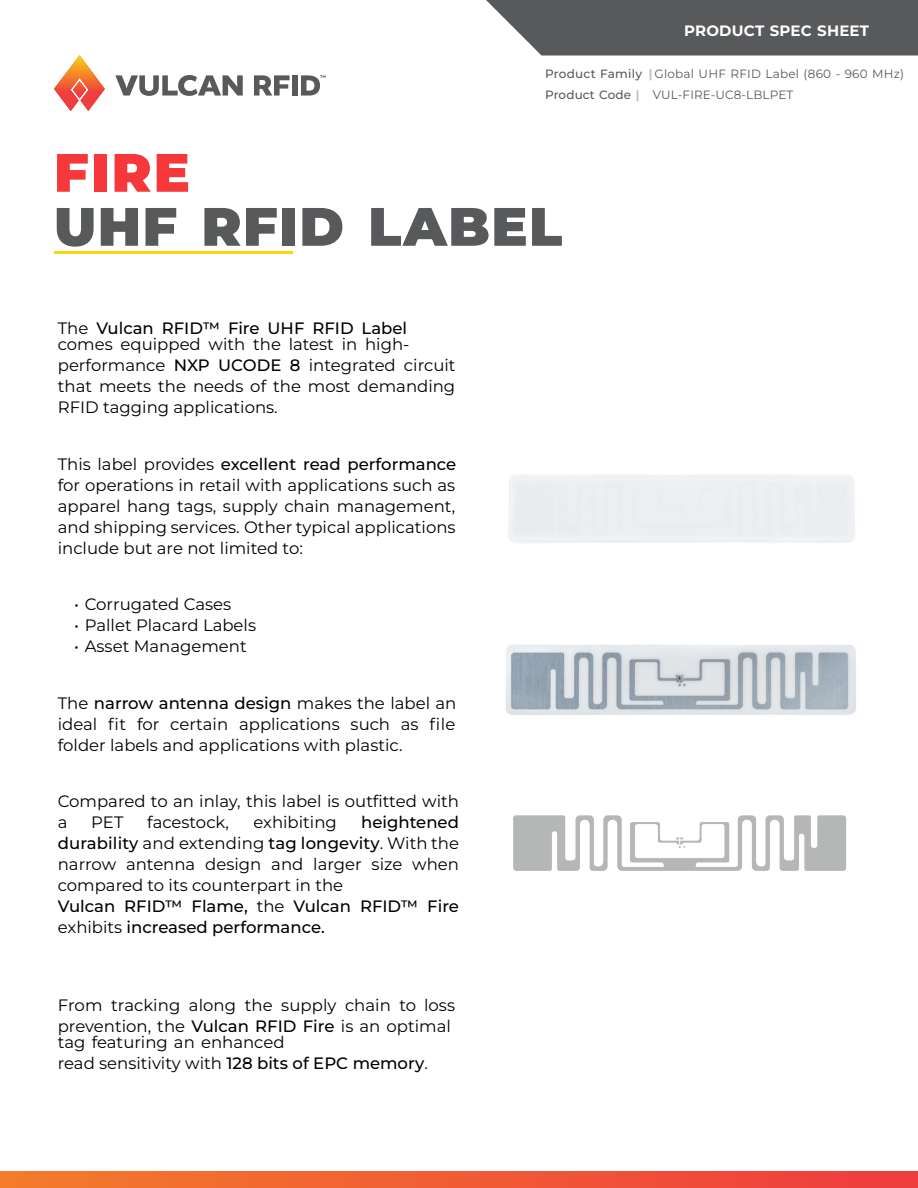
<style>
.page{position:relative;width:918px;height:1188px;background:#fff}
.page>*{position:absolute;margin:0;border:0;box-sizing:border-box;transform-origin:0 0}
.t1{font:900 54px "Montserrat";letter-spacing:.025em;color:#58595b}
.t2{font:900 54px "Montserrat";color:#f7383b}
.t3{font:16.5px/21px "Montserrat";color:#000}
.t4{font:700 15px "Montserrat";letter-spacing:.015em;color:#fff}
.t5{font:12px/21.1px "Montserrat";letter-spacing:.02em;color:#58595b}
.s1{font-weight:500}
.s2{font-weight:700;color:rgb(88 89 91/.39)}
</style>
<div class="page">
<div style="left:0;top:1172px;width:918px;height:16px;background:linear-gradient(to right,#f37c2b,#ef3b3f)"></div>
<svg style="left:54px;top:55px;width:51px;height:56px"></svg>
<svg style="left:115px;top:75px;width:128px;height:21px"></svg>
<svg style="left:254px;top:75px;width:36px;height:21px"></svg>
<div style="left:292px;top:75px;width:5px;height:21px;background:#58595b"></div>
<svg style="left:301px;top:75px;width:25px;height:21px"></svg>
<svg style="left:486px;top:0;width:432px;height:56px;background:#656567"></svg>
<hr style="left:54px;top:252px;width:238px;height:2px;background:#fad612">
<img style="left:505px;top:644px;width:351px;height:71px">
<img style="left:513px;top:815px;width:334px;height:56px">
<h1 class="t2" style="left:54px;top:140px;width:137px">FIRE</h1>
<p class="t4" style="left:684px;top:21px;width:187px">PRODUCT SPEC SHEET</p>
<p class="t5" style="left:545px;top:63px;width:361px"><span class="s1">Product Family</span> <span class="s2">|</span> Global UHF RFID Label (860 - 960 MHz)<br><span class="s1">Product Code</span> <span class="s2">|</span> VUL-FIRE-UC8-LBLPET</p>
<h1 class="t1" style="left:54px;top:194px;width:510px">UHF RFID LABEL</h1>
<p class="t3" style="left:58px;top:319px;width:353px;line-height:16.5px">The <span class="s1">Vulcan RFID™ Fire UHF RFID Label </span>comes equipped with the latest in high-</p>
<p class="t3" style="left:58px;top:355px;width:399px;text-align:justify">performance <span class="s1">NXP UCODE 8</span> integrated circuit that meets the needs of the most demanding RFID tagging applications.</p>
<p class="t3" style="left:58px;top:453px;width:400px;text-align:justify">This label provides <span class="s1">excellent read performance </span>for operations in retail with applications such as apparel hang tags, supply chain management, and shipping services. Other typical applications include but are not limited to:</p>
<p class="t3" style="left:74px;top:594px;width:159px">• Corrugated Cases</p>
<p class="t3" style="left:74px;top:615px;width:183px">• Pallet Placard Labels</p>
<p class="t3" style="left:74px;top:636px;width:174px">• Asset Management</p>
<p class="t3" style="left:58px;top:692px;width:400px;text-align:justify">The <span class="s1">narrow antenna design</span> makes the label an ideal fit for certain applications such as file folder labels and applications with plastic.</p>
<p class="t3" style="left:58px;top:791px;width:403px">Compared to an inlay, this label is outfitted with a</p>
<p class="t3" style="left:58px;top:812px;width:403px;text-indent:303px"><span class="s1">heightened durability</span> and extending <span class="s1">tag longevity</span>. With the narrow antenna design and larger size when compared to its counterpart in the<br><span class="s1">Vulcan RFID™ Flame,</span> the <span class="s1">Vulcan RFID™ Fire </span>exhibits <span class="s1">increased performance.</span></p>
<p class="t3" style="left:91px;top:812px;width:34px">PET</p>
<p class="t3" style="left:147px;top:812px;width:83px">facestock,</p>
<p class="t3" style="left:253px;top:812px;width:85px">exhibiting</p>
<p class="t3" style="left:58px;top:994px;width:399px">From tracking along the supply chain to loss prevention, the <span class="s1">Vulcan RFID Fire</span> is an optimal</p>
<p class="t3" style="left:58px;top:1032px;width:372px">tag featuring an enhanced<br>read sensitivity with <span class="s1">128 bits of EPC memory</span>.</p>
</div>
